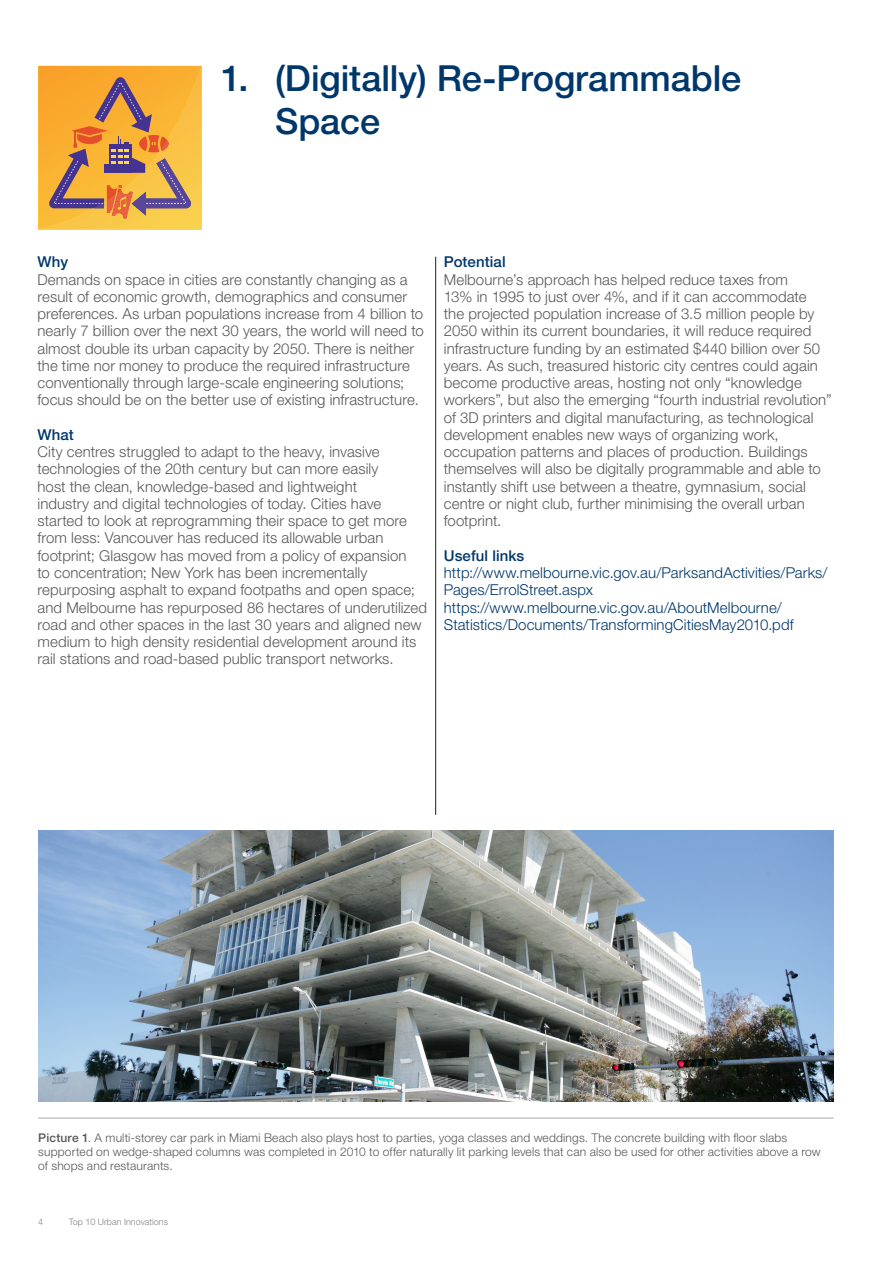
<style>
.page{position:relative;width:893px;height:1263px;background:#fff}
.page>*{position:absolute;margin:0;border:0;box-sizing:border-box;transform-origin:0 0}
.Sous_titre_bleu_tail{font:500 36px/43.2px "Helvetica Neue LT Pro";letter-spacing:-.005em;color:#00376b}
.Endnote_text{font:300 15px/17.2px "Helvetica Neue LT Pro";letter-spacing:.005em;color:#57585a}
.Endnote_text-2{font:300 15px/17.2px "Helvetica Neue LT Pro";letter-spacing:.005em;color:#00376b}
.Endnote_text-3{font:500 15px "Helvetica Neue LT Pro";letter-spacing:.005em;color:#00376b}
.Endnote_text-4{font:300 12px/13.8px "Helvetica Neue LT Pro";letter-spacing:.015em;color:#57585a}
.t1{font:300 9px "Helvetica Neue LT Pro";color:#808285}
.s1{font-weight:500}
</style>
<div class="page">
<img style="left:39px;top:831px;width:794px;height:271px">
<hr style="left:38px;top:1118px;width:795px;height:1px;background:#231f20">
<hr style="left:435px;top:257px;width:1px;height:558px;background:#231f20">
<svg style="left:38px;top:66px;width:164px;height:163px;background:#dfa045"></svg>
<p class="Sous_titre_bleu_tail" style="left:275px;top:56px;width:467px;text-indent:-54px">1. (Digitally) Re-Programmable<br>Space</p>
<p class="Endnote_text-3" style="left:37px;top:253px;width:32px">Why</p>
<p class="Endnote_text" style="left:37px;top:270px;width:388px">Demands on space in cities are constantly changing as a result of economic growth, demographics and consumer preferences. As urban populations increase from 4 billion to nearly 7 billion over the next 30 years, the world will need to almost double its urban capacity by 2050. There is neither the time nor money to produce the required infrastructure conventionally through large-scale engineering solutions; focus should be on the better use of existing infrastructure.</p>
<p class="Endnote_text-3" style="left:37px;top:426px;width:38px">What</p>
<p class="Endnote_text" style="left:37px;top:443px;width:391px">City centres struggled to adapt to the heavy, invasive technologies of the 20th century but can more easily<br>host the clean, knowledge-based and lightweight<br>industry and digital technologies of today. Cities have started to look at reprogramming their space to get more from less: Vancouver has reduced its allowable urban footprint; Glasgow has moved from a policy of expansion<br>to concentration; New York has been incrementally repurposing asphalt to expand footpaths and open space; and Melbourne has repurposed 86 hectares of underutilized road and other spaces in the last 30 years and aligned new medium to high density residential development around its rail stations and road-based public transport networks.</p>
<p class="Endnote_text-3" style="left:444px;top:253px;width:63px">Potential</p>
<p class="Endnote_text" style="left:444px;top:270px;width:389px">Melbourne’s approach has helped reduce taxes from<br>13% in 1995 to just over 4%, and if it can accommodate<br>the projected population increase of 3.5 million people by 2050 within its current boundaries, it will reduce required infrastructure funding by an estimated $440 billion over 50 years. As such, treasured historic city centres could again become productive areas, hosting not only “knowledge workers”, but also the emerging “fourth industrial revolution” of 3D printers and digital manufacturing, as technological development enables new ways of organizing work, occupation patterns and places of production. Buildings themselves will also be digitally programmable and able to instantly shift use between a theatre, gymnasium, social centre or night club, further minimising the overall urban footprint.</p>
<p class="Endnote_text-3" style="left:444px;top:546px;width:82px">Useful links</p>
<p class="Endnote_text-2" style="left:444px;top:564px;width:385px">http://www.melbourne.vic.gov.au/ParksandActivities/Parks/ Pages/ErrolStreet.aspx https://www.melbourne.vic.gov.au/AboutMelbourne/ Statistics/Documents/TransformingCitiesMay2010.pdf</p>
<p class="Endnote_text-4" style="left:38px;top:1131px;width:784px"><span class="s1">Picture 1</span>. A multi-storey car park in Miami Beach also plays host to parties, yoga classes and weddings. The concrete building with floor slabs supported on wedge-shaped columns was completed in 2010 to offer naturally lit parking levels that can also be used for other activities above a row of shops and restaurants.</p>
<p class="t1" style="left:38px;top:1216px;width:7px">4</p>
<p class="t1" style="left:69px;top:1216px;width:101px">Top 10 Urban Innovations</p>
</div>
